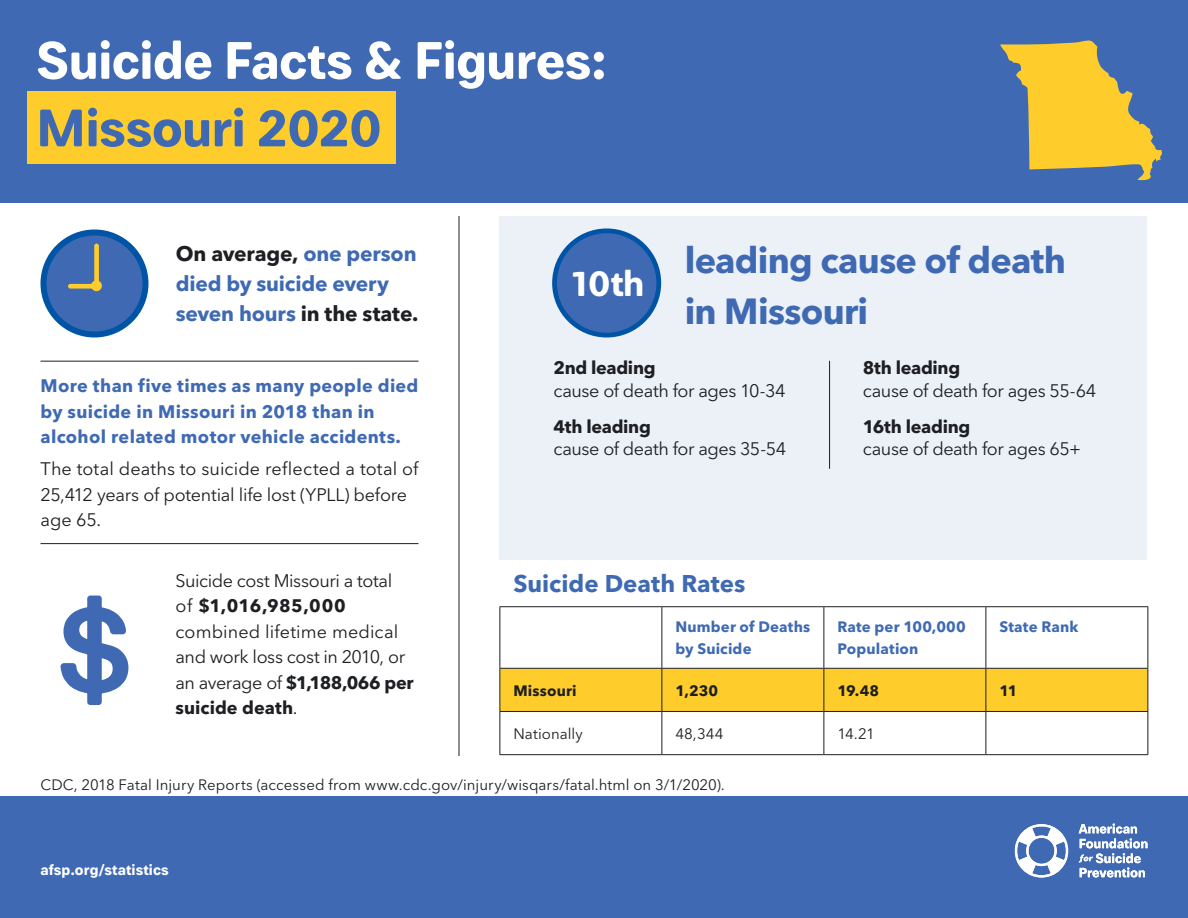
<style>
.page{position:relative;width:1188px;height:918px;background:#fff}
.page>*{position:absolute;margin:0;border:0;box-sizing:border-box;transform-origin:0 0}
.t1{font:700 52.5px "Paul Grotesk Soft";letter-spacing:-.005em;color:#fff}
.t2{font:700 52.5px "Paul Grotesk Soft";letter-spacing:-.01em;color:#3f6ab3}
.t3{font:700 36px/51px "Avenir Next LT Pro";letter-spacing:-.02em;color:#3f6ab3}
.t4{font:700 36px "Paul Grotesk Soft";color:#fff}
.t5{font:700 24px "Avenir Next LT Pro";color:#3f6ab3}
.t6{font:700 21px/30px "Avenir Next LT Pro";letter-spacing:-.01em;color:#3f6ab3}
.t7{font:18px/25.5px "Avenir Next LT Pro";letter-spacing:-.02em;color:#1d1f22}
.t8{font:700 18px/25.5px "Avenir Next LT Pro";letter-spacing:.02em;color:#3f6ab3}
.t9{font:18px/25.5px "Avenir Next LT Pro";color:#1d1f22}
.t10{font:700 18px "Avenir Next LT Pro";letter-spacing:-.015em;color:#1d1f22}
.t11{font:15px "Avenir Next LT Pro";letter-spacing:.005em;color:#1d1f22}
.t12{font:700 15px/22.5px "Avenir Next LT Pro";letter-spacing:.01em;color:#3f6ab3}
.t13{font:700 15px "Avenir Next LT Pro";letter-spacing:.01em;color:#1d1f22}
.t14{font:700 15px "Paul Grotesk Soft";letter-spacing:.005em;color:#fff}
.s1{color:#1d1f22}
.s2{font-weight:700}
</style>
<div class="page">
<div style="left:0;top:796px;width:1188px;height:122px;background:#3f6ab3"></div>
<svg style="left:1079px;top:823px;width:69px;height:54px"></svg>
<svg style="left:1014px;top:824px;width:55px;height:54px"></svg>
<div style="left:0;top:0;width:1188px;height:202px;background:#3f6ab3"></div>
<div style="left:27px;top:92px;width:368px;height:72px;background:#ffcd2b"></div>
<div style="left:501px;top:669px;width:647px;height:42px;background:#ffcd2b"></div>
<hr style="left:662px;top:607px;width:1px;height:61px;background:#1d1f22">
<hr style="left:824px;top:607px;width:1px;height:61px;background:#1d1f22">
<hr style="left:986px;top:607px;width:1px;height:61px;background:#1d1f22">
<hr style="left:500px;top:669px;width:1px;height:42px;background:#1d1f22">
<hr style="left:662px;top:669px;width:1px;height:42px;background:#1d1f22">
<hr style="left:824px;top:669px;width:1px;height:42px;background:#1d1f22">
<hr style="left:986px;top:669px;width:1px;height:42px;background:#1d1f22">
<hr style="left:1148px;top:669px;width:1px;height:42px;background:#1d1f22">
<hr style="left:500px;top:711px;width:162px;height:1px;background:#1d1f22">
<hr style="left:500px;top:712px;width:1px;height:42px;background:#1d1f22">
<hr style="left:662px;top:711px;width:162px;height:1px;background:#1d1f22">
<hr style="left:662px;top:712px;width:1px;height:42px;background:#1d1f22">
<hr style="left:824px;top:711px;width:162px;height:1px;background:#1d1f22">
<hr style="left:824px;top:712px;width:1px;height:42px;background:#1d1f22">
<hr style="left:986px;top:711px;width:162px;height:1px;background:#1d1f22">
<hr style="left:986px;top:712px;width:1px;height:42px;background:#1d1f22">
<hr style="left:1148px;top:712px;width:1px;height:42px;background:#1d1f22">
<hr style="left:500px;top:754px;width:162px;height:1px;background:#1d1f22">
<hr style="left:662px;top:754px;width:162px;height:1px;background:#1d1f22">
<hr style="left:824px;top:754px;width:162px;height:1px;background:#1d1f22">
<hr style="left:986px;top:754px;width:162px;height:1px;background:#1d1f22">
<hr style="left:500px;top:606px;width:162px;height:1px;background:#1d1f22">
<hr style="left:500px;top:607px;width:1px;height:61px;background:#1d1f22">
<hr style="left:662px;top:606px;width:162px;height:1px;background:#1d1f22">
<hr style="left:824px;top:606px;width:162px;height:1px;background:#1d1f22">
<hr style="left:986px;top:606px;width:162px;height:1px;background:#1d1f22">
<hr style="left:1148px;top:607px;width:1px;height:61px;background:#1d1f22">
<hr style="left:500px;top:668px;width:162px;height:1px;background:#1d1f22">
<hr style="left:662px;top:668px;width:162px;height:1px;background:#1d1f22">
<hr style="left:824px;top:668px;width:162px;height:1px;background:#1d1f22">
<hr style="left:986px;top:668px;width:162px;height:1px;background:#1d1f22">
<div style="left:44px;top:232px;width:102px;height:102px;background:#3f6ab3;border-radius:50%"></div>
<div style="left:40px;top:230px;width:108px;height:108px;border:6px solid #0054a6;border-radius:50%"></div>
<svg style="left:68px;top:244px;width:34px;height:47px"></svg>
<hr style="left:40px;top:361px;width:378px;height:1px;background:#1d1f22">
<hr style="left:40px;top:543px;width:378px;height:1px;background:#1d1f22">
<svg style="left:60px;top:595px;width:69px;height:110px"></svg>
<hr style="left:459px;top:216px;width:1px;height:540px;background:#1d1f22">
<div style="left:500px;top:216px;width:648px;height:343px;background:#ecf0f7"></div>
<div style="left:555px;top:231px;width:104px;height:104px;background:#3f6ab3;border-radius:50%"></div>
<div style="left:552px;top:228px;width:109px;height:110px;border:5px solid #0054a6;border-radius:50%"></div>
<svg style="left:1000px;top:40px;width:162px;height:140px"></svg>
<hr style="left:829px;top:361px;width:1px;height:108px;background:#1d1f22">
<h1 class="t1" style="left:36px;top:29px;width:572px">Suicide Facts &amp; Figures:</h1>
<h1 class="t2" style="left:36px;top:97px;width:346px">Missouri 2020</h1>
<p class="t6" style="left:176px;top:239px;width:244px"><span class="s1">On average,</span> one person died by suicide every seven hours <span class="s1">in the state.</span></p>
<h2 class="t4" style="left:569px;top:262px;width:77px">10th</h2>
<h2 class="t3" style="left:685px;top:234px;width:383px">leading cause of death in Missouri</h2>
<p class="t8" style="left:40px;top:373px;width:380px">More than five times as many people died by suicide in Missouri in 2018 than in alcohol related motor vehicle accidents.</p>
<p class="t9" style="left:40px;top:456px;width:379px">The total deaths to suicide reflected a total of<br>25,412 years of potential life lost (YPLL) before age 65.</p>
<p class="t7" style="left:176px;top:568px;width:240px">Suicide cost Missouri a total of <span class="s2">$1,016,985,000 </span>combined lifetime medical and work loss cost in 2010, or an average of <span class="s2">$1,188,066 per suicide death</span>.</p>
<p class="t10" style="left:554px;top:357px;width:104px">2nd leading</p>
<p class="t7" style="left:554px;top:378px;width:234px">cause of death for ages 10-34</p>
<p class="t10" style="left:554px;top:416px;width:99px">4th leading</p>
<p class="t7" style="left:554px;top:436px;width:234px">cause of death for ages 35-54</p>
<p class="t10" style="left:863px;top:357px;width:99px">8th leading</p>
<p class="t7" style="left:863px;top:378px;width:235px">cause of death for ages 55-64</p>
<p class="t10" style="left:863px;top:416px;width:109px">16th leading</p>
<p class="t7" style="left:863px;top:436px;width:220px">cause of death for ages 65+</p>
<h3 class="t5" style="left:513px;top:569px;width:234px">Suicide Death Rates</h3>
<p class="t12" style="left:675px;top:615px;width:136px">Number of Deaths by Suicide</p>
<p class="t12" style="left:837px;top:615px;width:130px">Rate per 100,000<br>Population</p>
<p class="t12" style="left:999px;top:615px;width:81px">State Rank</p>
<p class="t13" style="left:513px;top:681px;width:65px">Missouri</p>
<p class="t13" style="left:675px;top:681px;width:44px">1,230</p>
<p class="t13" style="left:837px;top:681px;width:43px">19.48</p>
<p class="t13" style="left:999px;top:681px;width:20px">11</p>
<p class="t11" style="left:513px;top:725px;width:71px">Nationally</p>
<p class="t11" style="left:675px;top:725px;width:50px">48,344</p>
<p class="t11" style="left:837px;top:725px;width:39px">14.21</p>
<p class="t11" style="left:40px;top:776px;width:686px">CDC, 2018 Fatal Injury Reports (accessed from www.cdc.gov/injury/wisqars/fatal.html on 3/1/2020).</p>
<p class="t14" style="left:40px;top:861px;width:130px">afsp.org/statistics</p>
</div>
